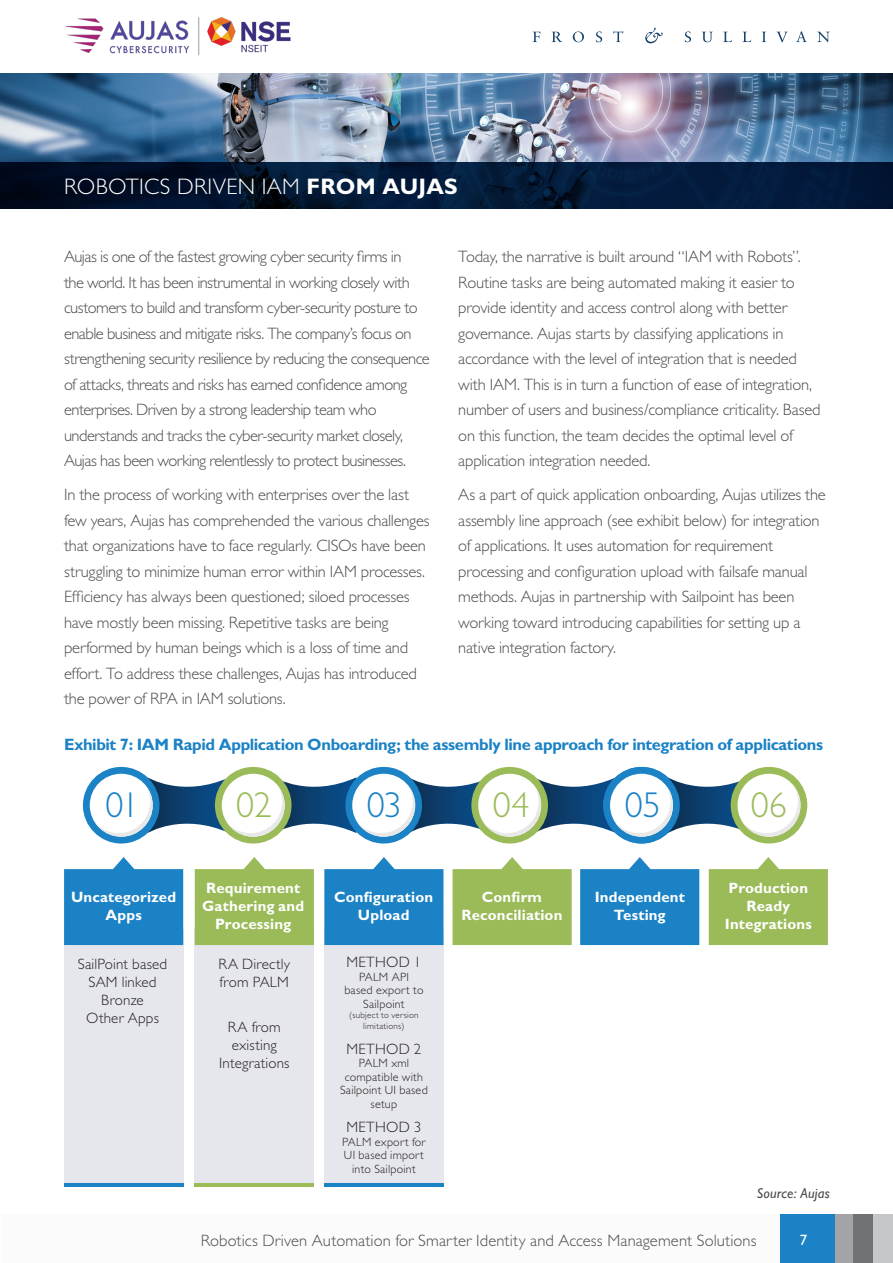
<style>
.page{position:relative;width:893px;height:1263px;background:#fff}
.page>*{position:absolute;margin:0;border:0;box-sizing:border-box;transform-origin:0 0}
.sub-head{font:300 36px "Gill Sans";color:#1b82c5}
.sub-head-2{font:300 36px "Gill Sans";color:#9abb58}
.bodycopy{font:300 22.5px "Gill Sans";letter-spacing:.015em;color:#fff}
.bodycopy-2{font:300 16.5px/25.5px "Gill Sans";letter-spacing:-.015em;color:#4b4c4d}
.bodycopy-3{font:300 16.5px/25.5px "Gill Sans";letter-spacing:-.035em;color:#4b4c4d}
.chat_title{font:700 16.5px "Gill Sans";letter-spacing:-.025em;color:#1b82c5}
.bodycopy-4{font:300 16.5px "Gill Sans";letter-spacing:.005em;color:#4b4c4d}
.sub-head-3{font:700 15px/18px "Gill Sans";letter-spacing:.01em;color:#fff;text-align:center}
.sub-head-4{font:300 15px/18px "Gill Sans";letter-spacing:.015em;color:#231f20;text-align:center}
.t1{font:15px "Gill Sans";color:#fff}
.source_text{font:italic 14.4px "Gill Sans";letter-spacing:.01em;color:#4b4c4d}
.sub-head-5{font:300 12px/13.5px "Gill Sans";letter-spacing:.02em;color:#231f20;text-align:center}
.sub-head-6{font:300 9px/10.5px "Gill Sans";letter-spacing:.025em;color:#231f20;text-align:center}
.s1{font-weight:700}
</style>
<div class="page">
<div style="left:833px;top:1215px;width:20px;height:48px;background:#a3a4a8"></div>
<div style="left:853px;top:1215px;width:20px;height:48px;background:#717275"></div>
<hr style="left:0;top:1215px;width:1px;height:48px;background:#f2f3f4">
<div style="left:1px;top:1215px;width:779px;height:48px;background:#fbfbfb"></div>
<div style="left:873px;top:1215px;width:20px;height:48px;background:#c6c7c9"></div>
<div style="left:780px;top:1215px;width:54px;height:48px;background:#1b82c5"></div>
<svg style="left:1px;top:73px;width:306px;height:1px"></svg>
<svg style="left:533px;top:32px;width:7px;height:10px"></svg>
<svg style="left:552px;top:32px;width:10px;height:10px"></svg>
<svg style="left:573px;top:31px;width:11px;height:11px"></svg>
<svg style="left:596px;top:31px;width:6px;height:11px"></svg>
<svg style="left:613px;top:31px;width:10px;height:11px"></svg>
<svg style="left:685px;top:31px;width:6px;height:11px"></svg>
<svg style="left:702px;top:32px;width:11px;height:10px"></svg>
<svg style="left:723px;top:32px;width:9px;height:10px"></svg>
<svg style="left:743px;top:32px;width:8px;height:10px"></svg>
<svg style="left:762px;top:32px;width:4px;height:10px"></svg>
<svg style="left:776px;top:32px;width:12px;height:10px"></svg>
<svg style="left:796px;top:31px;width:11px;height:11px"></svg>
<svg style="left:817px;top:32px;width:13px;height:10px"></svg>
<svg style="left:645px;top:28px;width:18px;height:15px"></svg>
<img style="left:65px;top:17px;width:226px;height:39px">
<div style="left:64px;top:929px;width:119px;height:258px;background:#e6e7ec"></div>
<div style="left:195px;top:929px;width:119px;height:258px;background:#e6e7ec"></div>
<div style="left:324px;top:929px;width:119px;height:258px;background:#e6e7ec"></div>
<svg style="left:64px;top:857px;width:119px;height:88px;background:#3791cc"></svg>
<img style="left:0;top:74px;width:893px;height:88px">
<svg style="left:0;top:162px;width:893px;height:46px;background:#021633"></svg>
<div style="left:83px;top:767px;width:77px;height:76px;background:#1b82c5;border-radius:50%"></div>
<div style="left:90px;top:774px;width:63px;height:63px;background:#fff;border-radius:50%"></div>
<svg style="left:215px;top:767px;width:76px;height:76px"></svg>
<svg style="left:345px;top:767px;width:77px;height:76px"></svg>
<svg style="left:471px;top:767px;width:77px;height:76px"></svg>
<svg style="left:603px;top:767px;width:77px;height:76px"></svg>
<svg style="left:731px;top:767px;width:76px;height:76px"></svg>
<svg style="left:94px;top:777px;width:706px;height:60px"></svg>
<hr style="left:64px;top:1183px;width:119px;height:4px;background:#1b82c5">
<hr style="left:195px;top:1183px;width:119px;height:4px;background:#9abb58">
<hr style="left:324px;top:1183px;width:119px;height:4px;background:#1b82c5">
<svg style="left:195px;top:857px;width:119px;height:88px;background:#a6c36d"></svg>
<svg style="left:324px;top:857px;width:119px;height:88px;background:#3891cc"></svg>
<svg style="left:453px;top:857px;width:119px;height:88px;background:#a6c36d"></svg>
<svg style="left:580px;top:857px;width:119px;height:88px;background:#3791cc"></svg>
<svg style="left:709px;top:857px;width:119px;height:88px;background:#a6c36d"></svg>
<p class="bodycopy" style="left:64px;top:173px;width:395px">ROBOTICS DRIVEN IAM <span class="s1">FROM AUJAS</span></p>
<p class="bodycopy-3" style="left:64px;top:244px;width:367px">Aujas is one of the fastest growing cyber security firms in<br>the world. It has been instrumental in working closely with customers to build and transform cyber-security posture to enable business and mitigate risks. The company’s focus on strengthening security resilience by reducing the consequence of attacks, threats and risks has earned confidence among enterprises. Driven by a strong leadership team who understands and tracks the cyber-security market closely, Aujas has been working relentlessly to protect businesses.</p>
<p class="bodycopy-2" style="left:64px;top:482px;width:367px">In the process of working with enterprises over the last few years, Aujas has comprehended the various challenges that organizations have to face regularly. CISOs have been struggling to minimize human error within IAM processes.<br>Efficiency has always been questioned; siloed processes have mostly been missing. Repetitive tasks are being performed by human beings which is a loss of time and effort. To address these challenges, Aujas has introduced the power of RPA in IAM solutions.</p>
<p class="bodycopy-2" style="left:458px;top:244px;width:364px">Today, the narrative is built around “IAM with Robots”.<br>Routine tasks are being automated making it easier to provide identity and access control along with better governance. Aujas starts by classifying applications in accordance with the level of integration that is needed with IAM. This is in turn a function of ease of integration, number of users and business/compliance criticality. Based on this function, the team decides the optimal level of application integration needed.</p>
<p class="bodycopy-2" style="left:458px;top:482px;width:369px">As a part of quick application onboarding, Aujas utilizes the assembly line approach (see exhibit below) for integration of applications. It uses automation for requirement processing and configuration upload with failsafe manual methods. Aujas in partnership with Sailpoint has been working toward introducing capabilities for setting up a native integration factory.</p>
<p class="chat_title" style="left:64px;top:734px;width:760px">Exhibit 7: IAM Rapid Application Onboarding; the assembly line approach for integration of applications</p>
<p class="sub-head" style="left:106px;top:784px;width:36px">01</p>
<p class="sub-head-2" style="left:236px;top:784px;width:37px">02</p>
<p class="sub-head" style="left:367px;top:784px;width:36px">03</p>
<p class="sub-head-2" style="left:493px;top:784px;width:38px">04</p>
<p class="sub-head" style="left:625px;top:784px;width:37px">05</p>
<p class="sub-head-2" style="left:751px;top:784px;width:38px">06</p>
<p class="sub-head-3" style="left:202px;top:879px;width:104px">Requirement<br>Gathering and<br>Processing</p>
<p class="sub-head-3" style="left:334px;top:888px;width:101px">Configuration<br>Upload</p>
<p class="sub-head-3" style="left:462px;top:888px;width:102px">Confirm<br>Reconciliation</p>
<p class="sub-head-3" style="left:595px;top:888px;width:92px">Independent<br>Testing</p>
<p class="sub-head-3" style="left:725px;top:879px;width:88px">Production<br>Ready<br>Integrations</p>
<p class="sub-head-3" style="left:71px;top:888px;width:107px">Uncategorized<br>Apps</p>
<p class="sub-head-4" style="left:78px;top:955px;width:91px">SailPoint based<br>SAM linked<br>Bronze<br>Other Apps</p>
<p class="sub-head-4" style="left:219px;top:955px;width:73px;text-align:left">RA Directly from PALM</p>
<p class="sub-head-4" style="left:346px;top:953px;width:77px">METHOD 1</p>
<p class="sub-head-5" style="left:344px;top:970px;width:81px">PALM API based export to<br>Sailpoint</p>
<p class="sub-head-6" style="left:349px;top:1010px;width:71px">(subject to version limitations)</p>
<p class="sub-head-4" style="left:346px;top:1040px;width:77px">METHOD 2</p>
<p class="sub-head-5" style="left:340px;top:1056px;width:89px">PALM xml compatible with<br>Sailpoint UI based setup</p>
<p class="sub-head-4" style="left:346px;top:1118px;width:77px">METHOD 3</p>
<p class="sub-head-5" style="left:342px;top:1135px;width:85px">PALM export for<br>UI based import into Sailpoint</p>
<p class="sub-head-4" style="left:219px;top:1018px;width:72px">RA from existing<br>Integrations</p>
<p class="source_text" style="left:757px;top:1184px;width:74px">Source: Aujas</p>
<p class="bodycopy-4" style="left:201px;top:1231px;width:557px">Robotics Driven Automation for Smarter Identity and Access Management Solutions</p>
<p class="t1" style="left:800px;top:1231px;width:9px">7</p>
</div>
